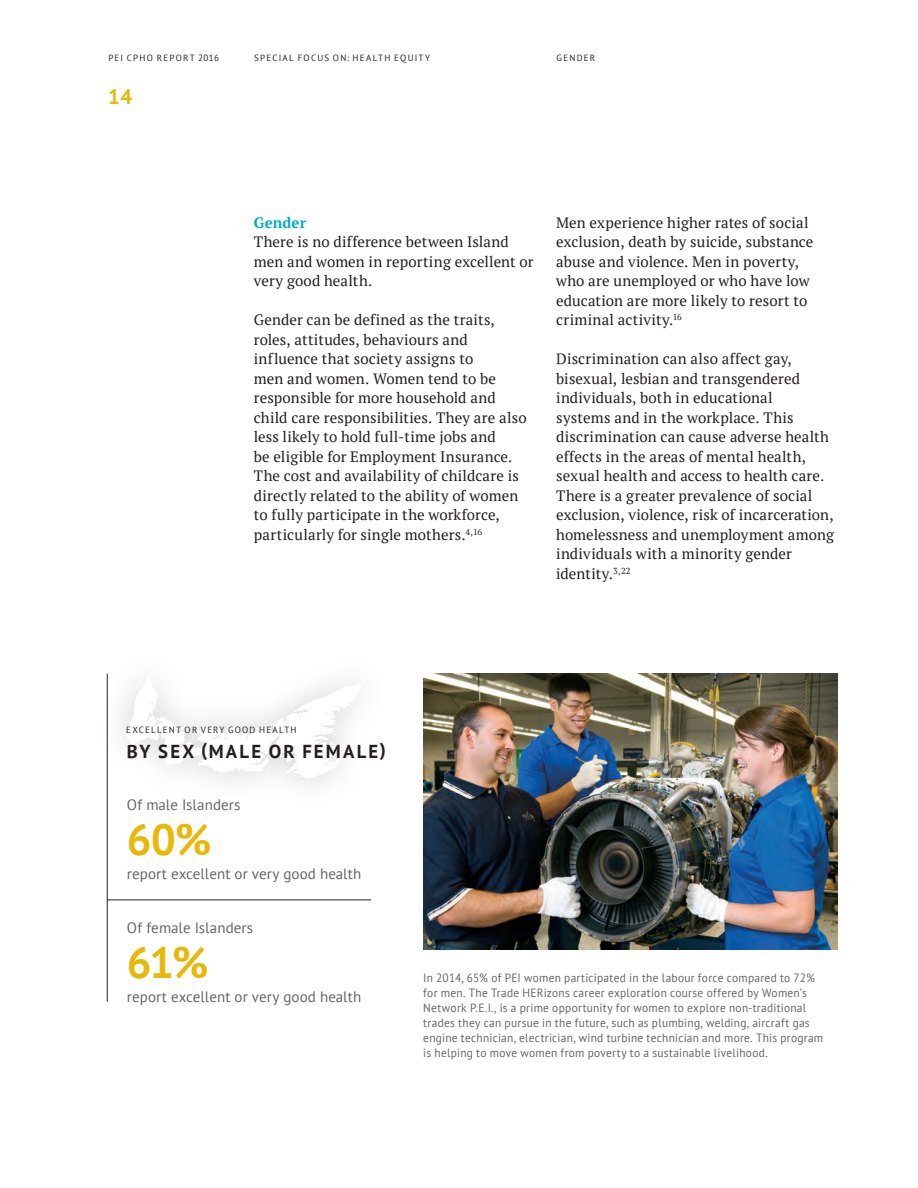
<style>
.page{position:relative;width:918px;height:1188px;background:#fff}
.page>*{position:absolute;margin:0;border:0;box-sizing:border-box;transform-origin:0 0}
.t1{font:700 43.5px "PT Sans";color:#e8b809}
.t2{font:700 21px "PT Sans";color:#e8b809}
.t3{font:700 18.75px "PT Sans";letter-spacing:.12em;color:#231f20}
.t4{font:15px/19.5px "PT Serif";letter-spacing:.005em;color:#231f20}
.t5{font:15px "PT Sans";letter-spacing:.005em;color:#636366}
.t6{font:700 15px "PT Serif";color:#05a9cc}
.t7{font:12px/15px "PT Sans";letter-spacing:.025em;color:#636366;scale:.95 1}
.t8{font:9px "PT Sans";letter-spacing:.14em;color:#231f20}
</style>
<div class="page">
<img style="left:423px;top:674px;width:414px;height:275px">
<div style="left:124px;top:673px;width:240px;height:108px;background:#fff;opacity:.75"></div>
<hr style="left:107px;top:674px;width:1px;height:328px;background:#231f20">
<hr style="left:107px;top:900px;width:264px;height:1px;background:#231f20">
<p class="t8" style="left:108px;top:52px;width:112px">PEI CPHO REPORT 2016</p>
<p class="t8" style="left:254px;top:52px;width:178px">SPECIAL FOCUS ON: HEALTH EQUITY</p>
<h2 class="t2" style="left:108px;top:83px;width:26px">14</h2>
<p class="t8" style="left:557px;top:52px;width:40px">GENDER</p>
<p class="t6" style="left:254px;top:212px;width:54px">Gender</p>
<p class="t4" style="left:254px;top:232px;width:281px">There is no difference between Island men and women in reporting excellent or very good health.</p>
<p class="t4" style="left:254px;top:310px;width:274px">Gender can be defined as the traits, roles, attitudes, behaviours and influence that society assigns to<br>men and women. Women tend to be responsible for more household and child care responsibilities. They are also less likely to hold full-time jobs and<br>be eligible for Employment Insurance.<br>The cost and availability of childcare is directly related to the ability of women to fully participate in the workforce, particularly for single mothers.<sup>4,16</sup></p>
<p class="t4" style="left:556px;top:212px;width:259px">Men experience higher rates of social exclusion, death by suicide, substance abuse and violence. Men in poverty, who are unemployed or who have low education are more likely to resort to criminal activity.<sup>16</sup></p>
<p class="t4" style="left:556px;top:349px;width:279px">Discrimination can also affect gay, bisexual, lesbian and transgendered individuals, both in educational<br>systems and in the workplace. This discrimination can cause adverse health effects in the areas of mental health, sexual health and access to health care.<br>There is a greater prevalence of social exclusion, violence, risk of incarceration, homelessness and unemployment among individuals with a minority gender identity.<sup>3,22</sup></p>
<p class="t8" style="left:126px;top:724px;width:172px">EXCELLENT OR VERY GOOD HEALTH</p>
<p class="t3" style="left:127px;top:739px;width:261px">BY SEX (MALE OR FEMALE)</p>
<p class="t5" style="left:127px;top:795px;width:115px">Of male Islanders</p>
<p class="t1" style="left:127px;top:811px;width:86px">60%</p>
<p class="t5" style="left:127px;top:864px;width:236px">report excellent or very good health</p>
<p class="t5" style="left:127px;top:918px;width:128px">Of female Islanders</p>
<p class="t1" style="left:127px;top:934px;width:83px">61%</p>
<p class="t5" style="left:127px;top:987px;width:236px">report excellent or very good health</p>
<p class="t7" style="left:423px;top:970px;width:422px">In 2014, 65% of PEI women participated in the labour force compared to 72% for men. The Trade HERizons career exploration course offered by Women’s Network P.E.I., is a prime opportunity for women to explore non-traditional trades they can pursue in the future, such as plumbing, welding, aircraft gas engine technician, electrician, wind turbine technician and more. This program is helping to move women from poverty to a sustainable livelihood.</p>
</div>
